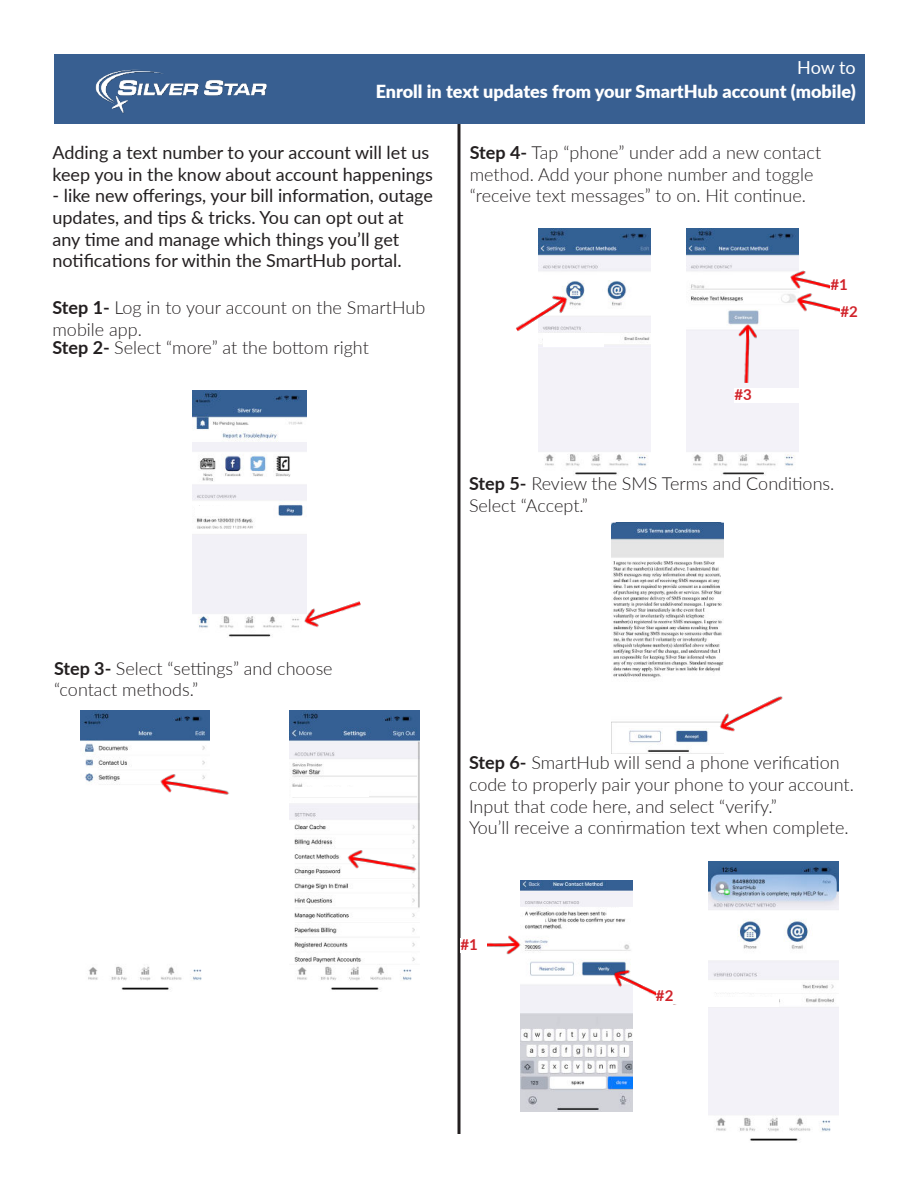
<style>
.page{position:relative;width:918px;height:1188px;background:#fff}
.page>*{position:absolute;margin:0;border:0;box-sizing:border-box;transform-origin:0 0}
.t1{font:300 18px/21.6px "Lato";color:#231f20}
.t2{font:18px/21.6px "Lato";color:#231f20}
.t3{font:900 18px "Lato";color:#fff}
.t4{font:18px "Lato";color:#fff}
.t5{font:700 15px/26.5px "Lato";color:#d1232a}
.s1{font-weight:700}
</style>
<div class="page">
<img style="left:192px;top:391px;width:114px;height:246px">
<img style="left:80px;top:710px;width:130px;height:280px">
<hr style="left:458px;top:54px;width:3px;height:1080px;background:#231f20">
<div style="left:54px;top:54px;width:810px;height:70px;background:#385f91"></div>
<img style="left:151px;top:742px;width:78px;height:88px">
<img style="left:95px;top:69px;width:172px;height:45px">
<div style="left:195px;top:507px;width:46px;height:9px;background:#fff"></div>
<img style="left:290px;top:710px;width:130px;height:280px">
<img style="left:338px;top:818px;width:82px;height:88px">
<img style="left:539px;top:228px;width:112px;height:247px">
<img style="left:516px;top:265px;width:74px;height:98px">
<div style="left:543px;top:333px;width:61px;height:14px;background:#fff"></div>
<img style="left:686px;top:228px;width:112px;height:247px">
<img style="left:778px;top:238px;width:21px;height:82px">
<img style="left:785px;top:260px;width:55px;height:89px">
<img style="left:709px;top:320px;width:77px;height:64px">
<img style="left:612px;top:522px;width:111px;height:232px">
<img style="left:521px;top:880px;width:112px;height:232px">
<div style="left:607px;top:908px;width:49px;height:10px;background:#fff"></div>
<div style="left:485px;top:918px;width:60px;height:6px;background:#fff"></div>
<img style="left:288px;top:565px;width:73px;height:72px">
<img style="left:699px;top:659px;width:84px;height:95px">
<img style="left:487px;top:906px;width:36px;height:78px">
<img style="left:595px;top:936px;width:82px;height:102px">
<div style="left:291px;top:787px;width:78px;height:10px;background:#fff"></div>
<img style="left:708px;top:862px;width:130px;height:279px">
<div style="left:707px;top:982px;width:48px;height:10px;background:#fff"></div>
<div style="left:707px;top:997px;width:72px;height:10px;background:#fff"></div>
<div style="left:831px;top:278px;width:77px;height:15px;background:#fff"></div>
<div style="left:734px;top:388px;width:78px;height:15px;background:#fff"></div>
<div style="left:656px;top:989px;width:27px;height:15px;background:#fff"></div>
<p class="t4" style="left:797px;top:55px;width:60px">How to</p>
<p class="t3" style="left:376px;top:84px;width:482px">Enroll in text updates from your SmartHub account (mobile)</p>
<p class="t2" style="left:52px;top:143px;width:382px">Adding a text number to your account will let us keep you in the know about account happenings</p>
<p class="t2" style="left:52px;top:184px;width:382px">- like new offerings, your bill information, outage updates, and tips &amp; tricks. You can opt out at any time and manage which things you’ll get notifications for within the SmartHub portal.</p>
<p class="t1" style="left:52px;top:299px;width:374px"><span class="s1">Step 1-</span> Log in to your account on the SmartHub mobile app.</p>
<p class="t1" style="left:52px;top:336px;width:318px"><span class="s1">Step 2-</span> Select “more” at the bottom right</p>
<p class="t1" style="left:470px;top:141px;width:353px"><span class="s1">Step 4-</span> Tap “phone” under add a new contact method. Add your phone number and toggle “receive text messages” to on. Hit continue.</p>
<p class="t5" style="left:734px;top:382px;width:19px">#3</p>
<p class="t5" style="left:841px;top:273px;width:19px;text-indent:-10px">#1 #2</p>
<p class="t1" style="left:469px;top:472px;width:367px"><span class="s1">Step 5-</span> Review the SMS Terms and Conditions.<br>Select “Accept.”</p>
<p class="t1" style="left:54px;top:657px;width:280px"><span class="s1">Step 3-</span> Select “settings” and choose “contact methods.”</p>
<p class="t1" style="left:469px;top:751px;width:386px"><span class="s1">Step 6-</span> SmartHub will send a phone verification code to properly pair your phone to your account.<br>Input that code here, and select “verify.”<br>You’ll receive a confirmation text when complete.</p>
<p class="t5" style="left:460px;top:933px;width:19px">#1</p>
<p class="t5" style="left:656px;top:983px;width:19px">#2</p>
</div>
